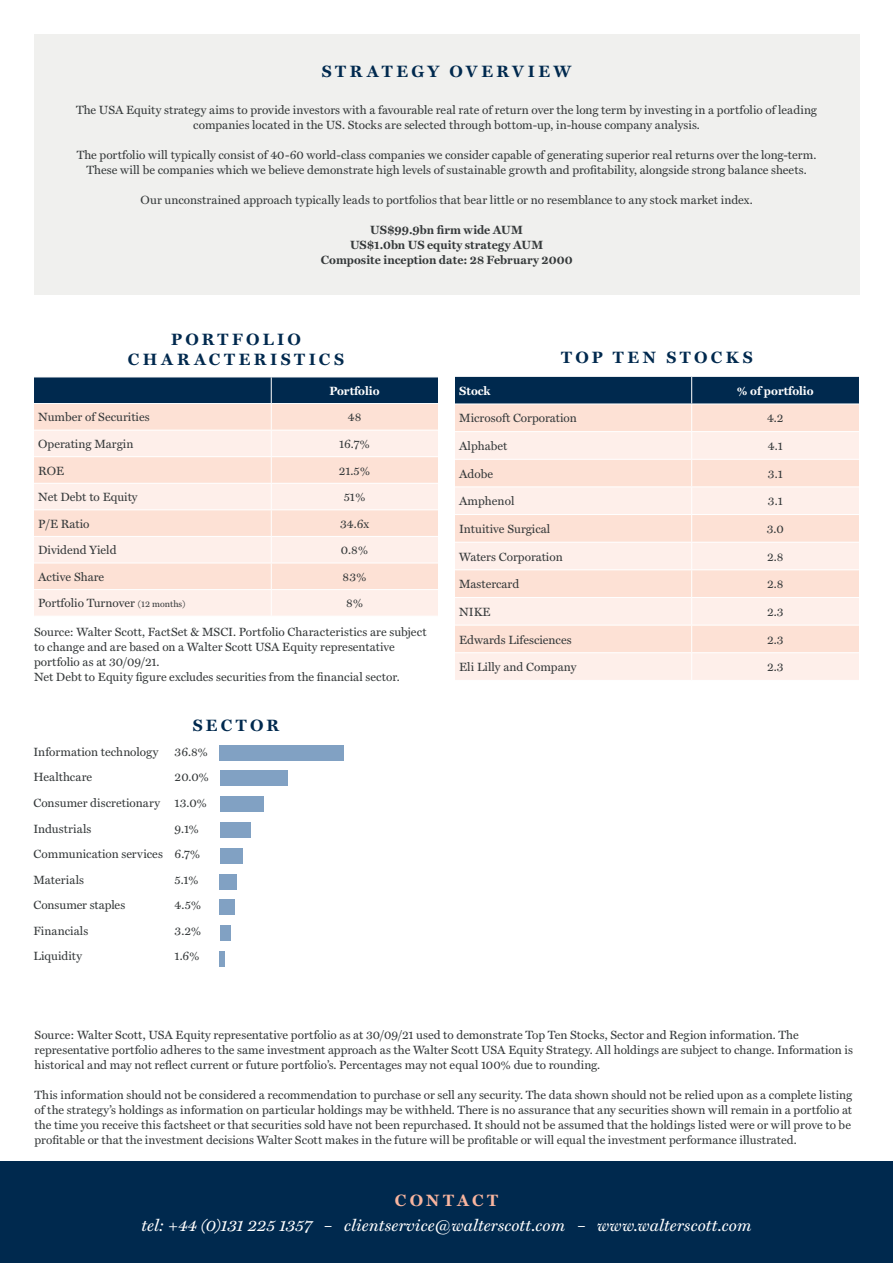
<style>
.page{position:relative;width:893px;height:1263px;background:#fff}
.page>*{position:absolute;margin:0;border:0;box-sizing:border-box;transform-origin:0 0}
.WS_Subhead{font:italic 16.5px "Miller Text";letter-spacing:.01em;color:#fff}
.WS_Header_B_Centre{font:700 16.5px/19.5px "Miller Text";letter-spacing:.205em;color:#00294e;text-align:center}
.t1{font:700 16.5px "Miller Text";letter-spacing:.19em;color:#f9b59f}
.WS_Source_Body{font:12px/15px "Miller Text";letter-spacing:.005em;color:#35393a}
.WS_Body_Roman_Centre{font:12px/15px "Miller Text";letter-spacing:.005em;color:#35393a;text-align:center}
.WS_Table_Body_Left{font:12px "Miller Text";color:#35393a}
.Sector___Region_tabl{font:12px "Miller Text";letter-spacing:.005em;color:#35393a}
.WS_Body_Bold{font:700 12px/15px "Miller Text";letter-spacing:.005em;color:#35393a;text-align:center}
.WS_Table_Body_Centre{font:12px "Miller Text";color:#35393a}
.WS_Table_Header_Cent{font:700 12px "Miller Text";color:#fff}
.WS_Table_Header_Left{font:700 12px "Miller Text";color:#fff}
.s1{font-size:9px}
</style>
<div class="page">
<div style="left:0;top:1162px;width:893px;height:101px;background:#00294e"></div>
<div style="left:34px;top:34px;width:825px;height:261px;background:#f0f0ee"></div>
<svg style="left:455px;top:376px;width:404px;height:304px;background:#e7d8d4"></svg>
<svg style="left:34px;top:377px;width:404px;height:239px;background:#e2d4d1"></svg>
<div style="left:220px;top:745px;width:124px;height:15px;background:#81a1c3"></div>
<div style="left:220px;top:771px;width:67px;height:15px;background:#81a1c3"></div>
<div style="left:220px;top:796px;width:44px;height:16px;background:#81a1c3"></div>
<div style="left:220px;top:822px;width:30px;height:16px;background:#81a1c3"></div>
<div style="left:220px;top:848px;width:22px;height:15px;background:#81a1c3"></div>
<div style="left:220px;top:874px;width:17px;height:15px;background:#81a1c3"></div>
<div style="left:220px;top:900px;width:15px;height:15px;background:#81a1c3"></div>
<div style="left:220px;top:925px;width:11px;height:16px;background:#81a1c3"></div>
<div style="left:220px;top:951px;width:5px;height:16px;background:#81a1c3"></div>
<p class="WS_Header_B_Centre" style="left:322px;top:62px;width:251px">STRATEGY OVERVIEW</p>
<p class="WS_Body_Roman_Centre" style="left:76px;top:103px;width:742px">The USA Equity strategy aims to provide investors with a favourable real rate of return over the long term by investing in a portfolio of leading companies located in the US. Stocks are selected through bottom-up, in-house company analysis.</p>
<p class="WS_Body_Roman_Centre" style="left:77px;top:148px;width:741px">The portfolio will typically consist of 40-60 world-class companies we consider capable of generating superior real returns over the long-term.<br>These will be companies which we believe demonstrate high levels of sustainable growth and profitability, alongside strong balance sheets.</p>
<p class="WS_Body_Roman_Centre" style="left:141px;top:193px;width:614px">Our unconstrained approach typically leads to portfolios that bear little or no resemblance to any stock market index.</p>
<p class="WS_Body_Bold" style="left:350px;top:223px;width:195px">US$99.9bn firm wide AUM<br>US$1.0bn US equity strategy AUM</p>
<p class="WS_Body_Bold" style="left:321px;top:253px;width:253px">Composite inception date: 28 February 2000</p>
<p class="WS_Header_B_Centre" style="left:128px;top:330px;width:218px">PORTFOLIO<br>CHARACTERISTICS</p>
<p class="WS_Table_Header_Cent" style="left:330px;top:384px;width:51px">Portfolio</p>
<p class="WS_Table_Body_Left" style="left:38px;top:410px;width:113px">Number of Securities</p>
<p class="WS_Table_Body_Centre" style="left:348px;top:410px;width:15px">48</p>
<p class="WS_Table_Body_Left" style="left:38px;top:437px;width:97px">Operating Margin</p>
<p class="WS_Table_Body_Centre" style="left:339px;top:437px;width:33px">16.7%</p>
<p class="WS_Table_Body_Left" style="left:38px;top:464px;width:28px">ROE</p>
<p class="WS_Table_Body_Centre" style="left:339px;top:464px;width:33px">21.5%</p>
<p class="WS_Table_Body_Left" style="left:38px;top:490px;width:101px">Net Debt to Equity</p>
<p class="WS_Table_Body_Centre" style="left:344px;top:490px;width:23px">51%</p>
<p class="WS_Table_Body_Left" style="left:38px;top:517px;width:53px">P/E Ratio</p>
<p class="WS_Table_Body_Centre" style="left:340px;top:517px;width:31px">34.6x</p>
<p class="WS_Table_Body_Left" style="left:38px;top:543px;width:80px">Dividend Yield</p>
<p class="WS_Table_Body_Centre" style="left:341px;top:543px;width:29px">0.8%</p>
<p class="WS_Table_Body_Left" style="left:38px;top:570px;width:67px">Active Share</p>
<p class="WS_Table_Body_Centre" style="left:343px;top:570px;width:25px">83%</p>
<p class="WS_Table_Body_Left" style="left:38px;top:596px;width:149px">Portfolio Turnover <span class="s1">(12 months)</span></p>
<p class="WS_Table_Body_Centre" style="left:346px;top:596px;width:19px">8%</p>
<p class="WS_Source_Body" style="left:34px;top:624px;width:394px">Source: Walter Scott, FactSet &amp; MSCI. Portfolio Characteristics are subject to change and are based on a Walter Scott USA Equity representative portfolio as at 30/09/21.</p>
<p class="WS_Source_Body" style="left:34px;top:669px;width:367px">Net Debt to Equity figure excludes securities from the financial sector.</p>
<p class="WS_Header_B_Centre" style="left:193px;top:716px;width:88px">SECTOR</p>
<p class="Sector___Region_tabl" style="left:33px;top:745px;width:126px">Information technology</p>
<p class="Sector___Region_tabl" style="left:175px;top:745px;width:35px">36.8%</p>
<p class="Sector___Region_tabl" style="left:33px;top:770px;width:60px">Healthcare</p>
<p class="Sector___Region_tabl" style="left:175px;top:770px;width:36px">20.0%</p>
<p class="Sector___Region_tabl" style="left:33px;top:796px;width:128px">Consumer discretionary</p>
<p class="Sector___Region_tabl" style="left:175px;top:796px;width:34px">13.0%</p>
<p class="Sector___Region_tabl" style="left:33px;top:821px;width:60px">Industrials</p>
<p class="Sector___Region_tabl" style="left:175px;top:821px;width:26px">9.1%</p>
<p class="Sector___Region_tabl" style="left:33px;top:847px;width:131px">Communication services</p>
<p class="Sector___Region_tabl" style="left:175px;top:847px;width:27px">6.7%</p>
<p class="Sector___Region_tabl" style="left:33px;top:872px;width:52px">Materials</p>
<p class="Sector___Region_tabl" style="left:175px;top:872px;width:25px">5.1%</p>
<p class="Sector___Region_tabl" style="left:33px;top:898px;width:93px">Consumer staples</p>
<p class="Sector___Region_tabl" style="left:175px;top:898px;width:28px">4.5%</p>
<p class="Sector___Region_tabl" style="left:33px;top:923px;width:56px">Financials</p>
<p class="Sector___Region_tabl" style="left:175px;top:923px;width:28px">3.2%</p>
<p class="Sector___Region_tabl" style="left:33px;top:949px;width:50px">Liquidity</p>
<p class="Sector___Region_tabl" style="left:175px;top:949px;width:27px">1.6%</p>
<p class="WS_Header_B_Centre" style="left:561px;top:348px;width:193px">TOP TEN STOCKS</p>
<p class="WS_Table_Header_Left" style="left:459px;top:384px;width:33px">Stock</p>
<p class="WS_Table_Header_Cent" style="left:737px;top:384px;width:78px">% of portfolio</p>
<p class="WS_Table_Body_Left" style="left:459px;top:411px;width:119px">Microsoft Corporation</p>
<p class="WS_Table_Body_Centre" style="left:767px;top:411px;width:18px">4.2</p>
<p class="WS_Table_Body_Left" style="left:459px;top:439px;width:50px">Alphabet</p>
<p class="WS_Table_Body_Centre" style="left:768px;top:439px;width:16px">4.1</p>
<p class="WS_Table_Body_Left" style="left:459px;top:467px;width:35px">Adobe</p>
<p class="WS_Table_Body_Centre" style="left:768px;top:467px;width:16px">3.1</p>
<p class="WS_Table_Body_Left" style="left:459px;top:494px;width:57px">Amphenol</p>
<p class="WS_Table_Body_Centre" style="left:768px;top:494px;width:16px">3.1</p>
<p class="WS_Table_Body_Left" style="left:459px;top:522px;width:92px">Intuitive Surgical</p>
<p class="WS_Table_Body_Centre" style="left:767px;top:522px;width:19px">3.0</p>
<p class="WS_Table_Body_Left" style="left:459px;top:550px;width:105px">Waters Corporation</p>
<p class="WS_Table_Body_Centre" style="left:767px;top:550px;width:18px">2.8</p>
<p class="WS_Table_Body_Left" style="left:459px;top:577px;width:62px">Mastercard</p>
<p class="WS_Table_Body_Centre" style="left:767px;top:577px;width:18px">2.8</p>
<p class="WS_Table_Body_Left" style="left:459px;top:605px;width:33px">NIKE</p>
<p class="WS_Table_Body_Centre" style="left:767px;top:605px;width:18px">2.3</p>
<p class="WS_Table_Body_Left" style="left:459px;top:632px;width:114px">Edwards Lifesciences</p>
<p class="WS_Table_Body_Centre" style="left:767px;top:632px;width:18px">2.3</p>
<p class="WS_Table_Body_Left" style="left:459px;top:660px;width:119px">Eli Lilly and Company</p>
<p class="WS_Table_Body_Centre" style="left:767px;top:660px;width:18px">2.3</p>
<p class="WS_Source_Body" style="left:35px;top:1027px;width:820px">Source: Walter Scott, USA Equity representative portfolio as at 30/09/21 used to demonstrate Top Ten Stocks, Sector and Region information. The representative portfolio adheres to the same investment approach as the Walter Scott USA Equity Strategy. All holdings are subject to change. Information is historical and may not reflect current or future portfolio’s. Percentages may not equal 100% due to rounding.</p>
<p class="WS_Source_Body" style="left:35px;top:1087px;width:819px;text-align:justify">This information should not be considered a recommendation to purchase or sell any security. The data shown should not be relied upon as a complete listing of the strategy’s holdings as information on particular holdings may be withheld. There is no assurance that any securities shown will remain in a portfolio at the time you receive this factsheet or that securities sold have not been repurchased. It should not be assumed that the holdings listed were or will prove to be profitable or that the investment decisions Walter Scott makes in the future will be profitable or will equal the investment performance illustrated.</p>
<p class="t1" style="left:395px;top:1191px;width:105px">CONTACT</p>
<p class="WS_Subhead" style="left:142px;top:1216px;width:611px">tel: +44 (0)131 225 1357 – clientservice@walterscott.com – www.walterscott.com</p>
</div>
